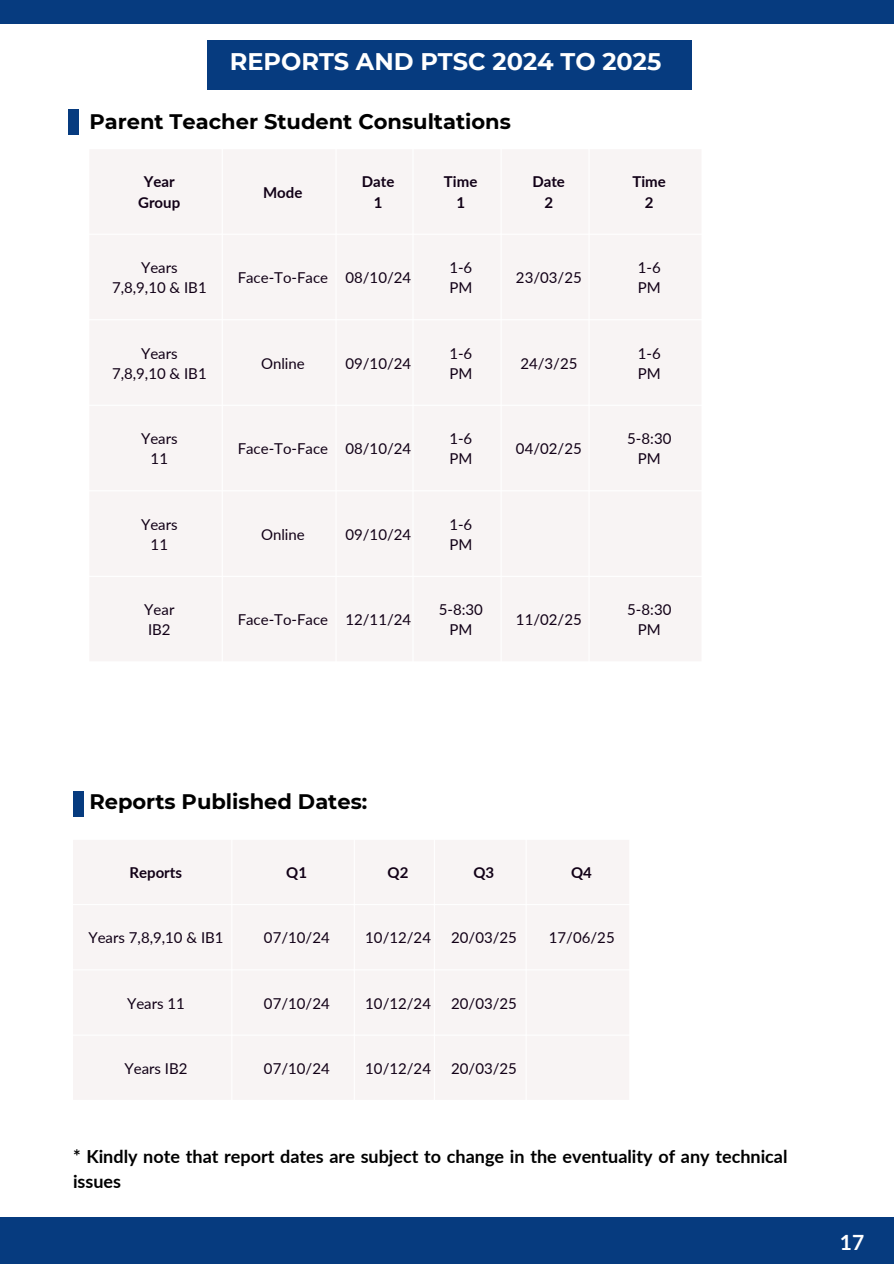
<style>
.page{position:relative;width:894px;height:1264px;background:#fff}
.page>*{position:absolute;margin:0;border:0;box-sizing:border-box;transform-origin:0 0}
.t1{font:700 24px "Montserrat";color:#fff}
.t2{font:700 21px "Montserrat";color:#000}
.t3{font:700 21px "Lato";color:#fff}
.t4{font:700 18px/24.8px "Lato";color:#000}
.t5{font:15px "Lato";color:#110016}
.t6{font:700 15px "Lato";color:#110016}
</style>
<div class="page">
<div style="left:0;top:0;width:893px;height:23px;background:#063b7f"></div>
<div style="left:0;top:1217px;width:893px;height:46px;background:#063b7f"></div>
<div style="left:207px;top:40px;width:484px;height:49px;background:#063b7f"></div>
<div style="left:68px;top:110px;width:10px;height:25px;background:#063b7f"></div>
<div style="left:90px;top:150px;width:611px;height:511px;background:#f8f4f4"></div>
<div style="left:73px;top:791px;width:11px;height:25px;background:#063b7f"></div>
<div style="left:73px;top:840px;width:556px;height:259px;background:#f8f4f4"></div>
<p class="t1" style="left:230px;top:46px;width:433px">REPORTS AND PTSC 2024 TO 2025</p>
<h2 class="t2" style="left:89px;top:109px;width:423px">Parent Teacher Student Consultations</h2>
<p class="t6" style="left:144px;top:173px;width:32px">Year</p>
<p class="t6" style="left:138px;top:193px;width:44px">Group</p>
<p class="t6" style="left:263px;top:183px;width:41px">Mode</p>
<p class="t6" style="left:362px;top:173px;width:34px">Date</p>
<p class="t6" style="left:373px;top:193px;width:10px">1</p>
<p class="t6" style="left:444px;top:173px;width:35px">Time</p>
<p class="t6" style="left:456px;top:193px;width:10px">1</p>
<p class="t6" style="left:532px;top:173px;width:34px">Date</p>
<p class="t6" style="left:544px;top:193px;width:10px">2</p>
<p class="t5" style="left:141px;top:258px;width:38px">Years</p>
<p class="t5" style="left:112px;top:278px;width:96px">7,8,9,10 &amp; IB1</p>
<p class="t5" style="left:237px;top:268px;width:92px">Face-To-Face</p>
<p class="t5" style="left:345px;top:268px;width:67px">08/10/24</p>
<p class="t5" style="left:449px;top:258px;width:24px">1-6</p>
<p class="t5" style="left:449px;top:278px;width:24px">PM</p>
<p class="t5" style="left:516px;top:268px;width:67px">23/03/25</p>
<p class="t5" style="left:141px;top:344px;width:38px">Years</p>
<p class="t5" style="left:112px;top:364px;width:96px">7,8,9,10 &amp; IB1</p>
<p class="t5" style="left:261px;top:354px;width:45px">Online</p>
<p class="t5" style="left:345px;top:354px;width:67px">09/10/24</p>
<p class="t5" style="left:449px;top:344px;width:24px">1-6</p>
<p class="t5" style="left:449px;top:364px;width:24px">PM</p>
<p class="t5" style="left:520px;top:354px;width:59px">24/3/25</p>
<p class="t5" style="left:141px;top:429px;width:38px">Years</p>
<p class="t5" style="left:151px;top:449px;width:19px">11</p>
<p class="t5" style="left:237px;top:439px;width:92px">Face-To-Face</p>
<p class="t5" style="left:345px;top:439px;width:67px">08/10/24</p>
<p class="t5" style="left:449px;top:429px;width:24px">1-6</p>
<p class="t5" style="left:449px;top:449px;width:24px">PM</p>
<p class="t5" style="left:516px;top:439px;width:67px">04/02/25</p>
<p class="t5" style="left:141px;top:515px;width:38px">Years</p>
<p class="t5" style="left:151px;top:535px;width:19px">11</p>
<p class="t5" style="left:261px;top:525px;width:45px">Online</p>
<p class="t5" style="left:345px;top:525px;width:67px">09/10/24</p>
<p class="t5" style="left:449px;top:515px;width:24px">1-6</p>
<p class="t5" style="left:449px;top:535px;width:24px">PM</p>
<p class="t5" style="left:144px;top:600px;width:32px">Year</p>
<p class="t5" style="left:148px;top:620px;width:24px">IB2</p>
<p class="t5" style="left:237px;top:610px;width:92px">Face-To-Face</p>
<p class="t5" style="left:345px;top:610px;width:67px">12/11/24</p>
<p class="t5" style="left:438px;top:600px;width:46px">5-8:30</p>
<p class="t5" style="left:449px;top:620px;width:24px">PM</p>
<p class="t5" style="left:516px;top:610px;width:67px">11/02/25</p>
<p class="t6" style="left:632px;top:173px;width:35px">Time</p>
<p class="t6" style="left:644px;top:193px;width:10px">2</p>
<p class="t5" style="left:637px;top:258px;width:24px">1-6</p>
<p class="t5" style="left:637px;top:278px;width:24px">PM</p>
<p class="t5" style="left:637px;top:344px;width:24px">1-6</p>
<p class="t5" style="left:637px;top:364px;width:24px">PM</p>
<p class="t5" style="left:627px;top:429px;width:46px">5-8:30</p>
<p class="t5" style="left:637px;top:449px;width:24px">PM</p>
<p class="t5" style="left:627px;top:600px;width:46px">5-8:30</p>
<p class="t5" style="left:637px;top:620px;width:24px">PM</p>
<p class="t2" style="left:89px;top:788px;width:279px">Reports Published Dates:</p>
<h2 class="t6" style="left:129px;top:863px;width:54px">Reports</h2>
<p class="t6" style="left:286px;top:863px;width:22px">Q1</p>
<p class="t6" style="left:387px;top:863px;width:22px">Q2</p>
<p class="t6" style="left:473px;top:863px;width:22px">Q3</p>
<p class="t6" style="left:571px;top:863px;width:22px">Q4</p>
<p class="t5" style="left:88px;top:928px;width:137px">Years 7,8,9,10 &amp; IB1</p>
<p class="t5" style="left:264px;top:928px;width:67px">07/10/24</p>
<p class="t5" style="left:365px;top:928px;width:67px">10/12/24</p>
<p class="t5" style="left:451px;top:928px;width:67px">20/03/25</p>
<p class="t5" style="left:548px;top:928px;width:67px">17/06/25</p>
<p class="t5" style="left:127px;top:993px;width:59px">Years 11</p>
<p class="t5" style="left:264px;top:993px;width:67px">07/10/24</p>
<p class="t5" style="left:365px;top:993px;width:67px">10/12/24</p>
<p class="t5" style="left:451px;top:993px;width:67px">20/03/25</p>
<p class="t5" style="left:124px;top:1059px;width:65px">Years IB2</p>
<p class="t5" style="left:264px;top:1059px;width:67px">07/10/24</p>
<p class="t5" style="left:365px;top:1059px;width:67px">10/12/24</p>
<p class="t5" style="left:451px;top:1059px;width:67px">20/03/25</p>
<p class="t4" style="left:73px;top:1143px;width:715px">* Kindly note that report dates are subject to change in the eventuality of any technical issues</p>
<h1 class="t3" style="left:839px;top:1228px;width:26px">17</h1>
</div>
